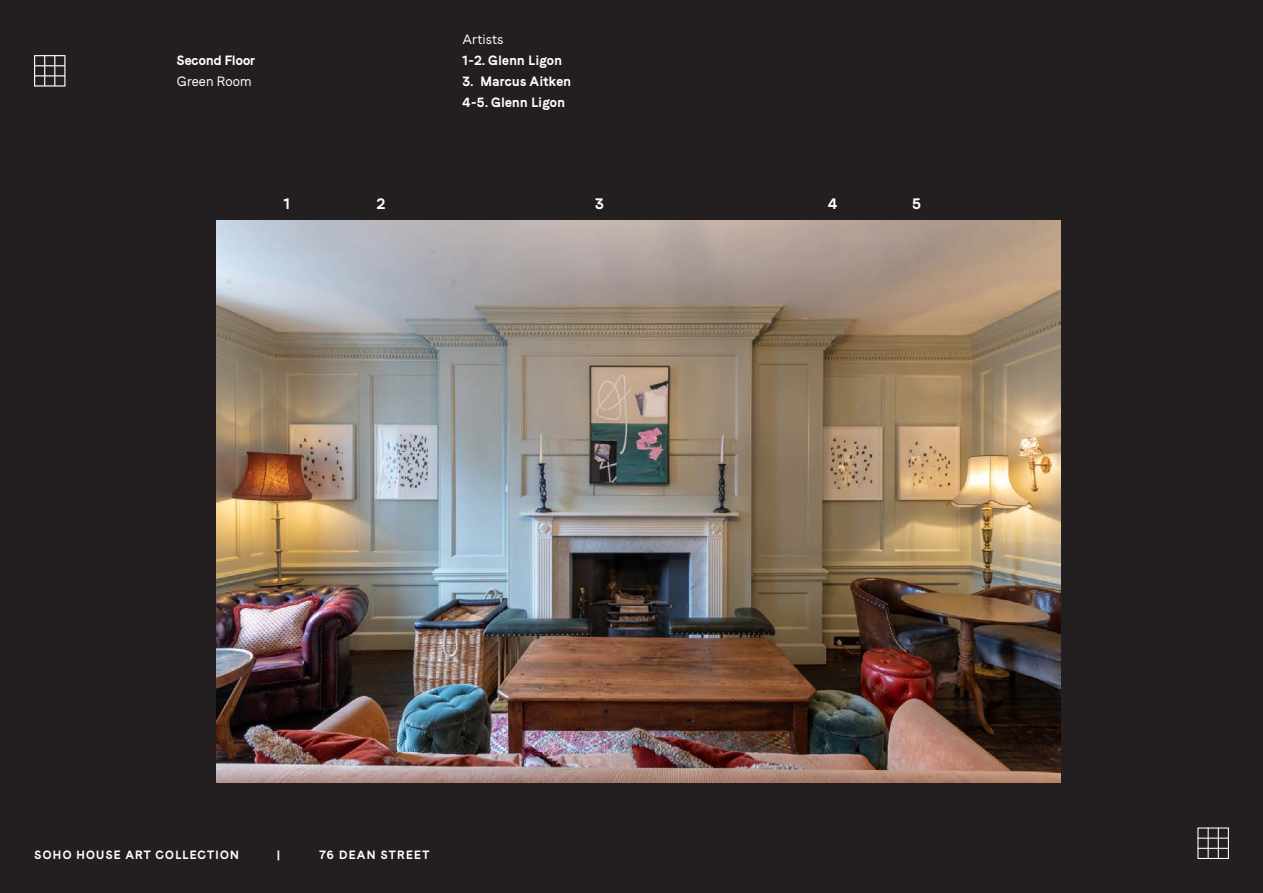
<style>
.page{position:relative;width:1263px;height:893px;background:#231f20}
.page>*{position:absolute;margin:0;border:0;box-sizing:border-box;transform-origin:0 0}
.Body_Copy{font:15.3px "Faro Bold Lucky";color:#fff}
.Body_Copy-2{font:13.5px "Faro Bold Lucky";letter-spacing:.03em;color:#fff}
.Body_Copy-3{font:13.5px "Faro Regular Lucky";letter-spacing:.01em;color:#fff}
.Body_Copy-4{font:13.5px "Faro Bold Lucky";letter-spacing:.01em;color:#fff}
.t1{font:12px "Faro Bold Lucky";letter-spacing:.11em;color:#fff}
</style>
<div class="page">
<div style="left:1197px;top:827px;width:32px;height:32px;border:1px solid #fff"></div>
<hr style="left:1207px;top:827px;width:2px;height:32px;background:#fff">
<hr style="left:1218px;top:827px;width:1px;height:32px;background:#fff">
<hr style="left:1197px;top:848px;width:32px;height:1px;background:#fff">
<hr style="left:1197px;top:838px;width:32px;height:1px;background:#fff">
<svg style="left:34px;top:55px;width:31px;height:32px"></svg>
<img style="left:216px;top:220px;width:844px;height:562px">
<p class="Body_Copy-4" style="left:177px;top:51px;width:80px">Second Floor</p>
<p class="Body_Copy-3" style="left:177px;top:72px;width:76px">Green Room</p>
<p class="Body_Copy-3" style="left:462px;top:29px;width:42px">Artists</p>
<p class="Body_Copy-2" style="left:463px;top:51px;width:101px">1-2. Glenn Ligon</p>
<p class="Body_Copy-2" style="left:463px;top:72px;width:110px">3. Marcus Aitken</p>
<p class="Body_Copy-2" style="left:463px;top:93px;width:104px">4-5. Glenn Ligon</p>
<p class="Body_Copy" style="left:284px;top:192px;width:8px">1</p>
<p class="Body_Copy" style="left:376px;top:192px;width:10px">2</p>
<p class="Body_Copy" style="left:595px;top:192px;width:10px">3</p>
<p class="Body_Copy" style="left:828px;top:192px;width:11px">4</p>
<p class="Body_Copy" style="left:912px;top:192px;width:10px">5</p>
<p class="t1" style="left:35px;top:846px;width:206px">SOHO HOUSE ART COLLECTION</p>
<p class="t1" style="left:277px;top:846px;width:5px">|</p>
<p class="t1" style="left:319px;top:846px;width:112px">76 DEAN STREET</p>
</div>
